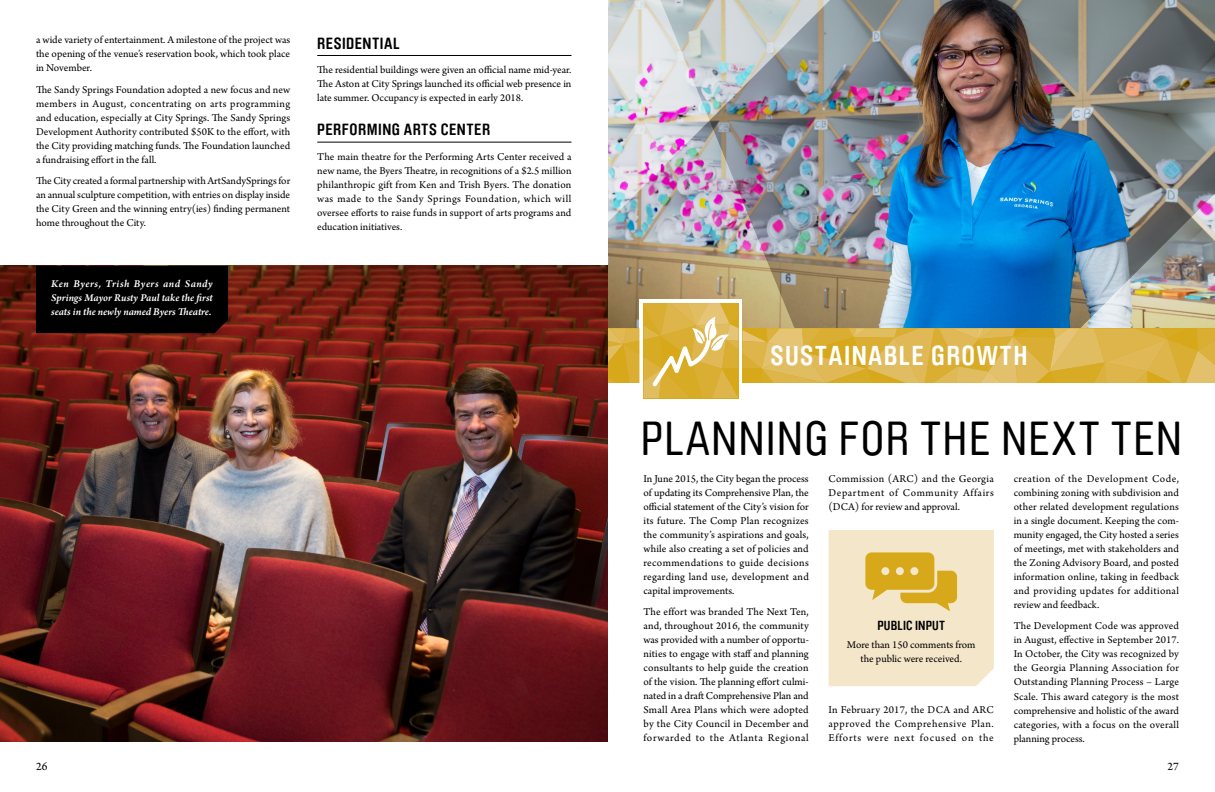
<style>
.page{position:relative;width:1215px;height:792px;background:#fff}
.page>*{position:absolute;margin:0;border:0;box-sizing:border-box;transform-origin:0 0}
.t1{font:47.1px "Brauer Neue";letter-spacing:.03em;color:#000}
.t2{font:700 27px "Brauer Neue";letter-spacing:.05em;color:#fff}
.t3{font:700 16px "Brauer Neue";letter-spacing:.03em;color:#000}
.t4{font:700 13px "Brauer Neue";letter-spacing:.01em;color:#000}
.t5{font:12px "Arno Pro";color:#000}
.t6{font:11px/14px "Arno Pro";letter-spacing:.005em;color:#000;text-align:justify}
.t7{font:italic 600 11px/14px "Arno Pro";letter-spacing:-.005em;color:#fff;text-align:justify}
</style>
<div class="page">
<img style="left:988px;top:0;width:227px;height:184px">
<img style="left:828px;top:0;width:160px;height:686px">
<img style="left:608px;top:0;width:231px;height:184px">
<div style="left:639px;top:299px;width:103px;height:103px;background:linear-gradient(to right,#fff,#fff)"></div>
<img style="left:608px;top:184px;width:607px;height:214px">
<hr style="left:317px;top:55px;width:255px;height:1px;background:#000">
<hr style="left:317px;top:142px;width:255px;height:1px;background:#000">
<img style="left:0;top:266px;width:608px;height:476px">
<div style="left:36px;top:266px;width:192px;height:67px;background:#000"></div>
<svg style="left:829px;top:530px;width:165px;height:156px;background:#f0ddb1"></svg>
<p class="t6" style="left:36px;top:34px;width:256px">a wide variety of entertainment. A milestone of the project was the opening of the venue’s reservation book, which took place in November.</p>
<p class="t6" style="left:36px;top:83px;width:256px">The Sandy Springs Foundation adopted a new focus and new members in August, concentrating on arts programming and education, especially at City Springs. The Sandy Springs Development Authority contributed $50K to the effort, with the City providing matching funds. The Foundation launched a fundraising effort in the fall.</p>
<p class="t6" style="left:36px;top:174px;width:256px">The City created a formal partnership with ArtSandySprings for an annual sculpture competition, with entries on display inside the City Green and the winning entry(ies) finding permanent home throughout the City.</p>
<p class="t7" style="left:51px;top:277px;width:163px">Ken Byers, Trish Byers and Sandy Springs Mayor Rusty Paul take the first seats in the newly named Byers Theatre.</p>
<h3 class="t3" style="left:317px;top:34px;width:84px">RESIDENTIAL</h3>
<p class="t6" style="left:317px;top:63px;width:256px">The residential buildings were given an official name mid-year.<br>The Aston at City Springs launched its official web presence in late summer. Occupancy is expected in early 2018.</p>
<h3 class="t3" style="left:317px;top:121px;width:174px">PERFORMING ARTS CENTER</h3>
<p class="t6" style="left:317px;top:150px;width:256px">The main theatre for the Performing Arts Center received a new name, the Byers Theatre, in recognitions of a $2.5 million philanthropic gift from Ken and Trish Byers. The donation was made to the Sandy Springs Foundation, which will oversee efforts to raise funds in support of arts programs and education initiatives.</p>
<h2 class="t2" style="left:770px;top:340px;width:259px">SUSTAINABLE GROWTH</h2>
<h1 class="t1" style="left:641px;top:412px;width:543px">PLANNING FOR THE NEXT TEN</h1>
<p class="t6" style="left:644px;top:473px;width:167px">In June 2015, the City began the process of updating its Comprehensive Plan, the official statement of the City’s vision for its future. The Comp Plan recognizes the community’s aspirations and goals, while also creating a set of policies and recommendations to guide decisions regarding land use, development and capital improvements.</p>
<p class="t6" style="left:644px;top:606px;width:167px">The effort was branded The Next Ten, and, throughout 2016, the community was provided with a number of opportu&shy;nities to engage with staff and planning consultants to help guide the creation of the vision. The planning effort culmi&shy;nated in a draft Comprehensive Plan and Small Area Plans which were adopted by the City Council in December and forwarded to the Atlanta Regional</p>
<p class="t6" style="left:829px;top:473px;width:167px">Commission (ARC) and the Georgia Department of Community Affairs (DCA) for review and approval.</p>
<p class="t4" style="left:877px;top:618px;width:69px">PUBLIC INPUT</p>
<p class="t6" style="left:847px;top:638px;width:130px;text-align:center">More than 150 comments from the public were received.</p>
<p class="t6" style="left:829px;top:704px;width:167px">In February 2017, the DCA and ARC approved the Comprehensive Plan.<br>Efforts were next focused on the</p>
<p class="t6" style="left:1014px;top:473px;width:167px">creation of the Development Code, combining zoning with subdivision and other related development regulations in a single document. Keeping the com&shy;munity engaged, the City hosted a series of meetings, met with stakeholders and the Zoning Advisory Board, and posted information online, taking in feedback and providing updates for additional review and feedback.</p>
<p class="t6" style="left:1014px;top:620px;width:167px">The Development Code was approved in August, effective in September 2017.<br>In October, the City was recognized by the Georgia Planning Association for Outstanding Planning Process – Large Scale. This award category is the most comprehensive and holistic of the award categories, with a focus on the overall planning process.</p>
<p class="t5" style="left:36px;top:760px;width:13px">26</p>
<p class="t5" style="left:1168px;top:760px;width:13px">27</p>
</div>
